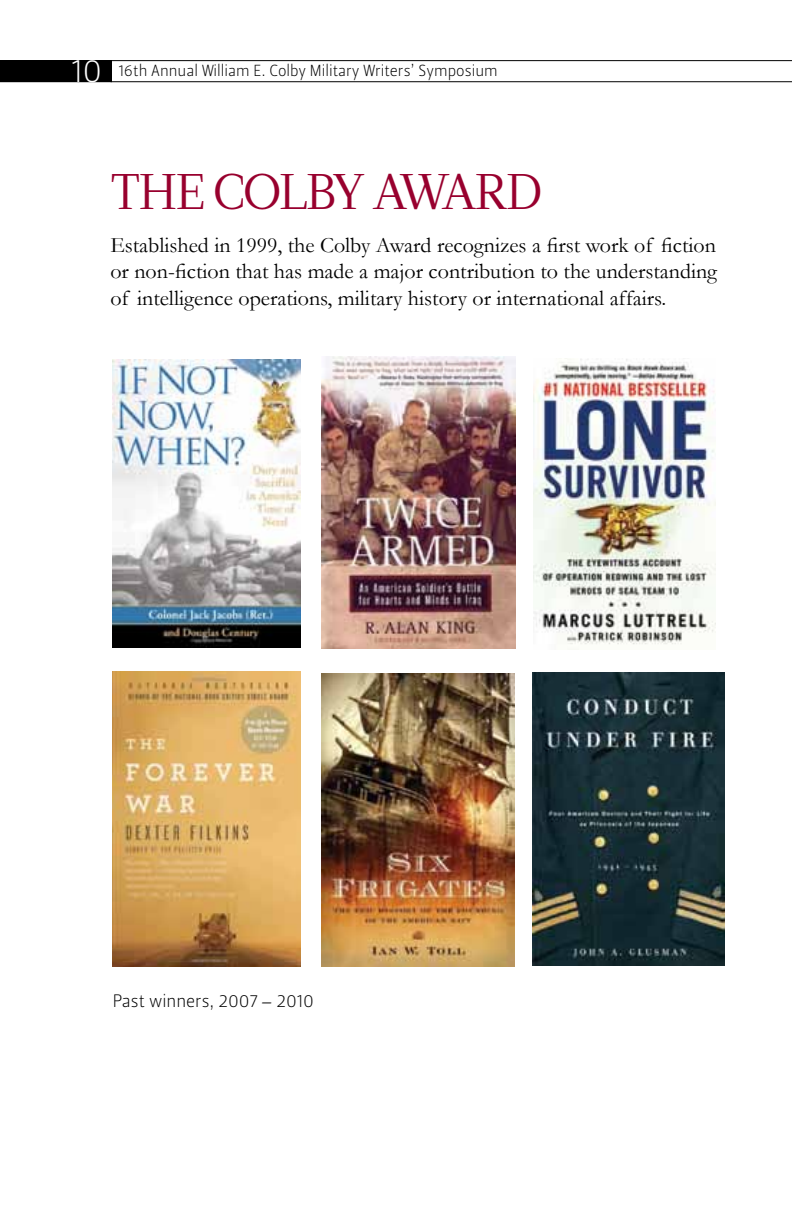
<style>
.page{position:relative;width:792px;height:1224px;background:#fff}
.page>*{position:absolute;margin:0;border:0;box-sizing:border-box;transform-origin:0 0}
.t1{font:50px "Leitura Roman 1";letter-spacing:-.04em;color:#98002e}
.t2{font:33px "Leitura Sans Grot 1";color:#fff}
.t3{font:22px/26.4px "Garamond";color:#000;text-align:justify}
.t4{font:18px "Leitura Sans Grot 1";color:#000}
.t5{font:16px "Leitura Sans Grot 1";color:#000}
.s1{font-family:"Minion";font-style:italic}
</style>
<div class="page">
<img style="left:322px;top:673px;width:193px;height:293px">
<img style="left:113px;top:671px;width:188px;height:295px">
<img style="left:533px;top:673px;width:192px;height:293px">
<img style="left:533px;top:358px;width:183px;height:287px">
<img style="left:113px;top:359px;width:187px;height:288px">
<img style="left:321px;top:357px;width:195px;height:292px">
<div style="left:111px;top:60px;width:681px;height:22px;border:1px solid #000"></div>
<div style="left:0;top:60px;width:111px;height:22px;background:#000"></div>
<h2 class="t2" style="left:71px;top:52px;width:33px">10</h2>
<p class="t5" style="left:118px;top:61px;width:381px">16th Annual William E. Colby Military Writers’ Symposium</p>
<h1 class="t1" style="left:110px;top:162px;width:164px">THE COLBY</h1>
<h1 class="t1" style="left:372px;top:162px;width:172px">AWARD</h1>
<p class="t3" style="left:110px;top:232px;width:608px">Established in 1999, the Colby Award recognizes a first work of fiction or non-fiction that has made a major contribution to the understanding of intelligence operations, military history or international affairs.</p>
<p class="t4" style="left:113px;top:991px;width:203px">Past winners, 2007 <span class="s1">–</span> 2010</p>
</div>
